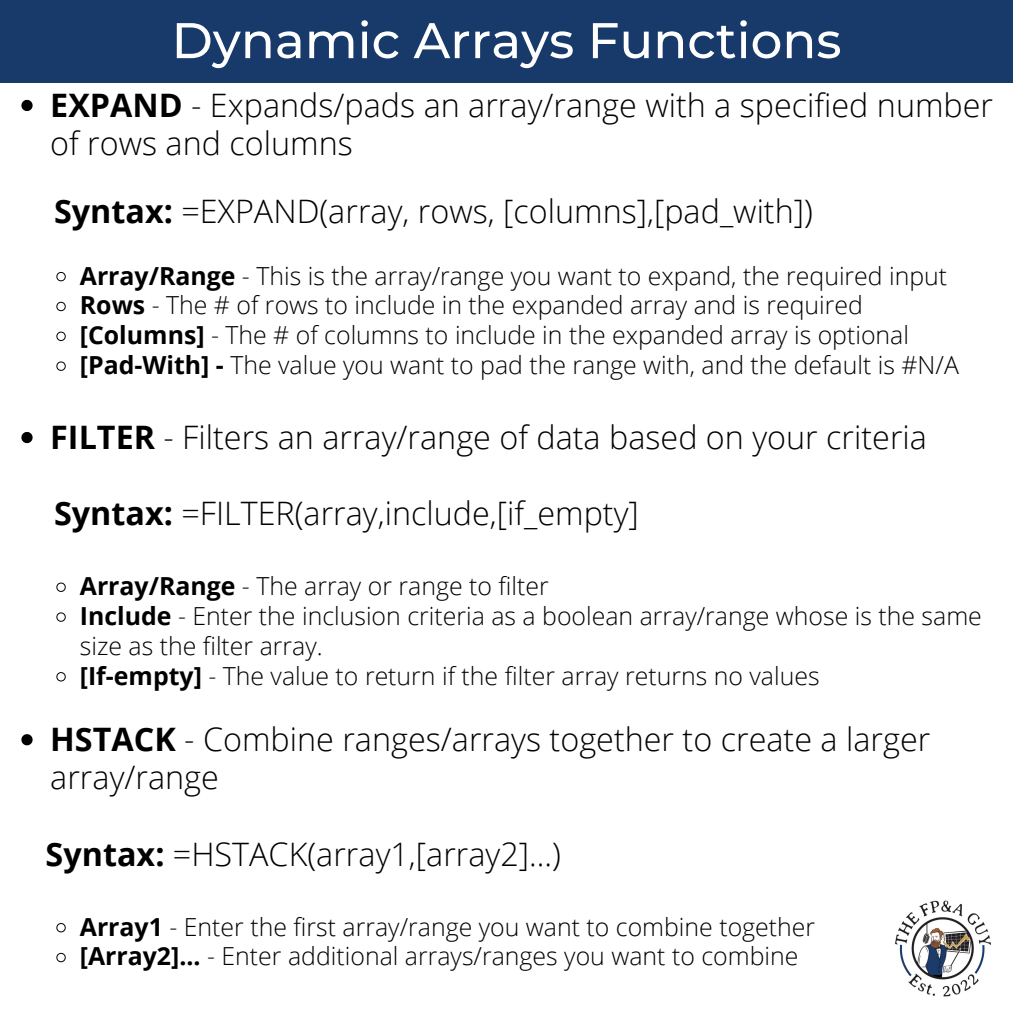
<style>
.page{position:relative;width:1013px;height:1013px;background:#fff}
.page>*{position:absolute;margin:0;border:0;box-sizing:border-box;transform-origin:0 0}
.t1{font:500 50px "Montserrat";color:#fff}
.t2{font:300 32.38px/38.2px "Open Sans";color:#000}
.t3{font:300 24.88px/29.9px "Open Sans";color:#000}
.s1{font-weight:700}
</style>
<div class="page">
<div style="left:0;top:0;width:1012px;height:83px;background:#173a6a"></div>
<svg style="left:21px;top:100px;width:12px;height:11px"></svg>
<svg style="left:56px;top:272px;width:10px;height:10px"></svg>
<svg style="left:56px;top:301px;width:10px;height:11px"></svg>
<svg style="left:56px;top:331px;width:10px;height:10px"></svg>
<svg style="left:56px;top:361px;width:10px;height:10px"></svg>
<svg style="left:21px;top:432px;width:12px;height:11px"></svg>
<svg style="left:56px;top:582px;width:10px;height:10px"></svg>
<svg style="left:56px;top:612px;width:10px;height:10px"></svg>
<svg style="left:56px;top:672px;width:10px;height:10px"></svg>
<svg style="left:21px;top:734px;width:12px;height:11px"></svg>
<svg style="left:56px;top:923px;width:10px;height:10px"></svg>
<svg style="left:56px;top:952px;width:10px;height:10px"></svg>
<img style="left:895px;top:900px;width:96px;height:97px">
<p class="t1" style="left:171px;top:10px;width:671px">Dynamic Arrays Functions</p>
<p class="t2" style="left:50px;top:85px;width:944px"><span class="s1">EXPAND</span> - Expands/pads an array/range with a specified number of rows and columns</p>
<p class="t2" style="left:54px;top:191px;width:760px"><span class="s1">Syntax:</span> =EXPAND(array, rows, [columns],[pad_with])</p>
<p class="t3" style="left:80px;top:260px;width:868px"><span class="s1">Array/Range</span> - This is the array/range you want to expand, the required input</p>
<p class="t3" style="left:80px;top:290px;width:784px"><span class="s1">Rows</span> - The # of rows to include in the expanded array and is required</p>
<p class="t3" style="left:80px;top:320px;width:830px"><span class="s1">[Columns]</span> - The # of columns to include in the expanded array is optional</p>
<p class="t3" style="left:80px;top:349px;width:880px"><span class="s1">[Pad-With] -</span> The value you want to pad the range with, and the default is #N/A</p>
<p class="t2" style="left:50px;top:417px;width:878px"><span class="s1">FILTER</span> - Filters an array/range of data based on your criteria</p>
<p class="t2" style="left:54px;top:493px;width:586px"><span class="s1">Syntax:</span> =FILTER(array,include,[if_empty]</p>
<p class="t3" style="left:80px;top:570px;width:470px"><span class="s1">Array/Range</span> - The array or range to filter</p>
<p class="t3" style="left:80px;top:600px;width:903px"><span class="s1">Include</span> - Enter the inclusion criteria as a boolean array/range whose is the same size as the filter array.</p>
<p class="t3" style="left:80px;top:660px;width:741px"><span class="s1">[If-empty]</span> - The value to return if the filter array returns no values</p>
<p class="t2" style="left:50px;top:719px;width:881px"><span class="s1">HSTACK</span> - Combine ranges/arrays together to create a larger array/range</p>
<p class="t2" style="left:46px;top:834px;width:517px"><span class="s1">Syntax:</span> =HSTACK(array1,[array2]...)</p>
<p class="t3" style="left:80px;top:911px;width:737px"><span class="s1">Array1</span> - Enter the first array/range you want to combine together</p>
<p class="t3" style="left:80px;top:940px;width:720px"><span class="s1">[Array2]...</span> - Enter additional arrays/ranges you want to combine</p>
</div>
